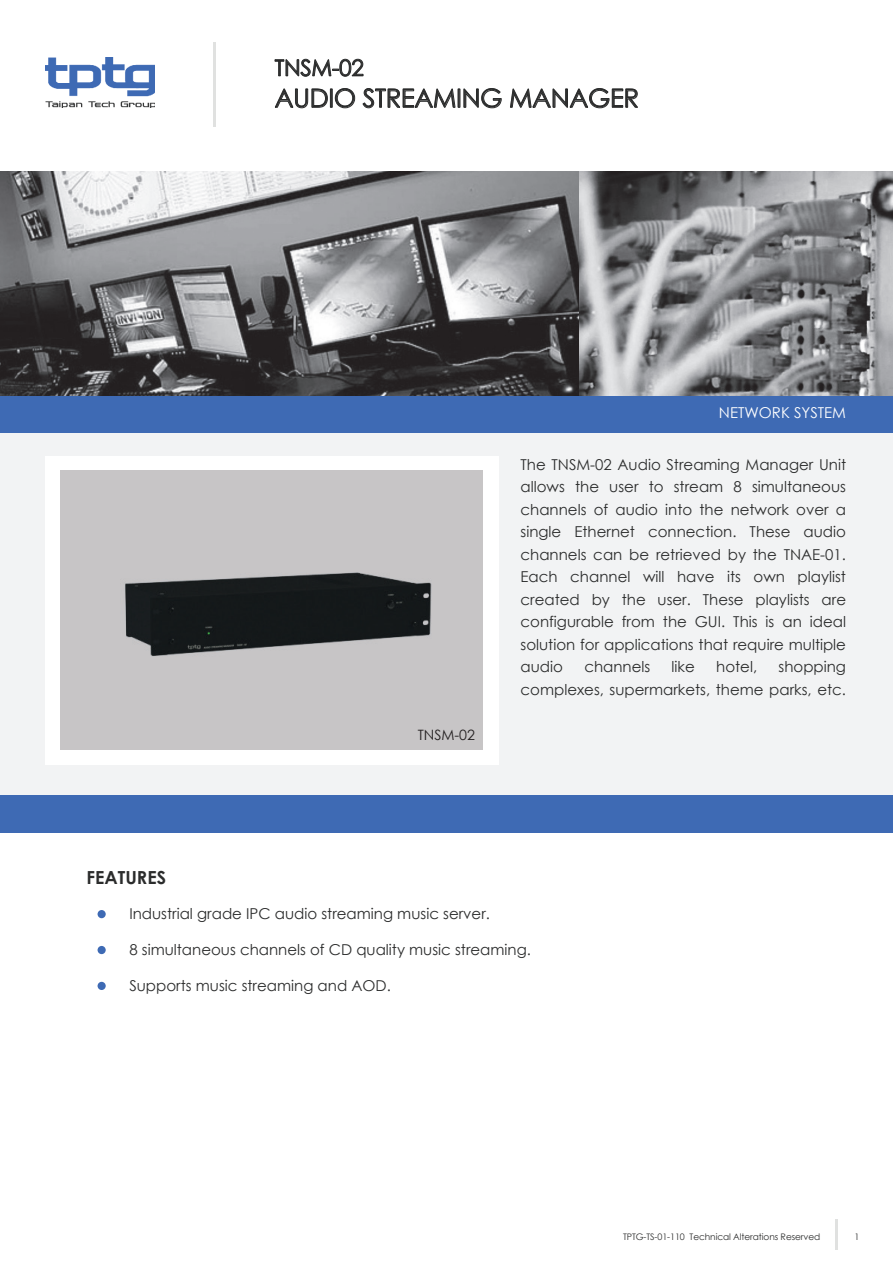
<style>
.page{position:relative;width:893px;height:1263px;background:#fff}
.page>*{position:absolute;margin:0;border:0;box-sizing:border-box;transform-origin:0 0}
.t1{font:25.5px "Century Gothic";letter-spacing:-.01em;color:#2b2c2c}
.t2{font:22.5px "Century Gothic";letter-spacing:-.01em;color:#2b2c2c}
.t3{font:700 18px "Century Gothic";color:#2b2c2c}
.t4{font:15px/22.5px "Century Gothic";color:#2b2c2c;text-align:justify}
.t5{font:15px "Century Gothic";color:#fff}
.t6{font:14.25px "Century Gothic";color:#231f20}
.t7{font:9px "Century Gothic";letter-spacing:-.01em;color:#2b2c2c}
</style>
<div class="page">
<div style="left:0;top:396px;width:893px;height:37px;background:#3e6ab4"></div>
<img style="left:45px;top:58px;width:110px;height:49px">
<hr style="left:213px;top:43px;width:3px;height:84px;background:#e0e1e0">
<svg style="left:275px;top:59px;width:88px;height:18px"></svg>
<svg style="left:275px;top:88px;width:80px;height:20px"></svg>
<svg style="left:362px;top:88px;width:140px;height:20px"></svg>
<svg style="left:510px;top:88px;width:128px;height:20px"></svg>
<div style="left:0;top:433px;width:893px;height:365px;background:#f2f3f4"></div>
<div style="left:45px;top:456px;width:453px;height:309px;background:#fff"></div>
<img style="left:61px;top:471px;width:422px;height:278px">
<img style="left:0;top:172px;width:893px;height:224px">
<hr style="left:835px;top:1219px;width:3px;height:31px;background:#e0e1e0">
<div style="left:98px;top:910px;width:8px;height:8px;background:#3e6ab4;border-radius:50%"></div>
<div style="left:98px;top:946px;width:8px;height:8px;background:#3e6ab4;border-radius:50%"></div>
<div style="left:98px;top:982px;width:8px;height:8px;background:#3e6ab4;border-radius:50%"></div>
<div style="left:0;top:795px;width:893px;height:37px;background:#3e6ab4"></div>
<h2 class="t2" style="left:275px;top:52px;width:91px">TNSM-02</h2>
<h1 class="t1" style="left:275px;top:80px;width:366px">AUDIO STREAMING MANAGER</h1>
<p class="t5" style="left:719px;top:402px;width:129px">NETWORK SYSTEM</p>
<p class="t3" style="left:87px;top:864px;width:81px">FEATURES</p>
<p class="t6" style="left:418px;top:725px;width:59px">TNSM-02</p>
<p class="t4" style="left:520px;top:453px;width:327px">The TNSM-02 Audio Streaming Manager Unit allows the user to stream 8 simultaneous channels of audio into the network over a single Ethernet connection. These audio channels can be retrieved by the TNAE-01.<br>Each channel will have its own playlist created by the user. These playlists are configurable from the GUI. This is an ideal solution for applications that require multiple audio</p>
<p class="t4" style="left:520px;top:655px;width:327px;text-align:right">shopping<br>complexes, supermarkets, theme parks, etc.</p>
<p class="t4" style="left:584px;top:655px;width:67px">channels</p>
<p class="t4" style="left:672px;top:655px;width:25px">like</p>
<p class="t4" style="left:716px;top:655px;width:42px">hotel,</p>
<p class="t4" style="left:129px;top:902px;width:362px">Industrial grade IPC audio streaming music server.</p>
<p class="t4" style="left:129px;top:938px;width:403px">8 simultaneous channels of CD quality music streaming.</p>
<p class="t4" style="left:129px;top:974px;width:263px">Supports music streaming and AOD.</p>
<p class="t7" style="left:623px;top:1230px;width:199px">TPTG-TS-01-110 Technical Alterations Reserved</p>
<p class="t7" style="left:854px;top:1230px;width:6px">1</p>
</div>
